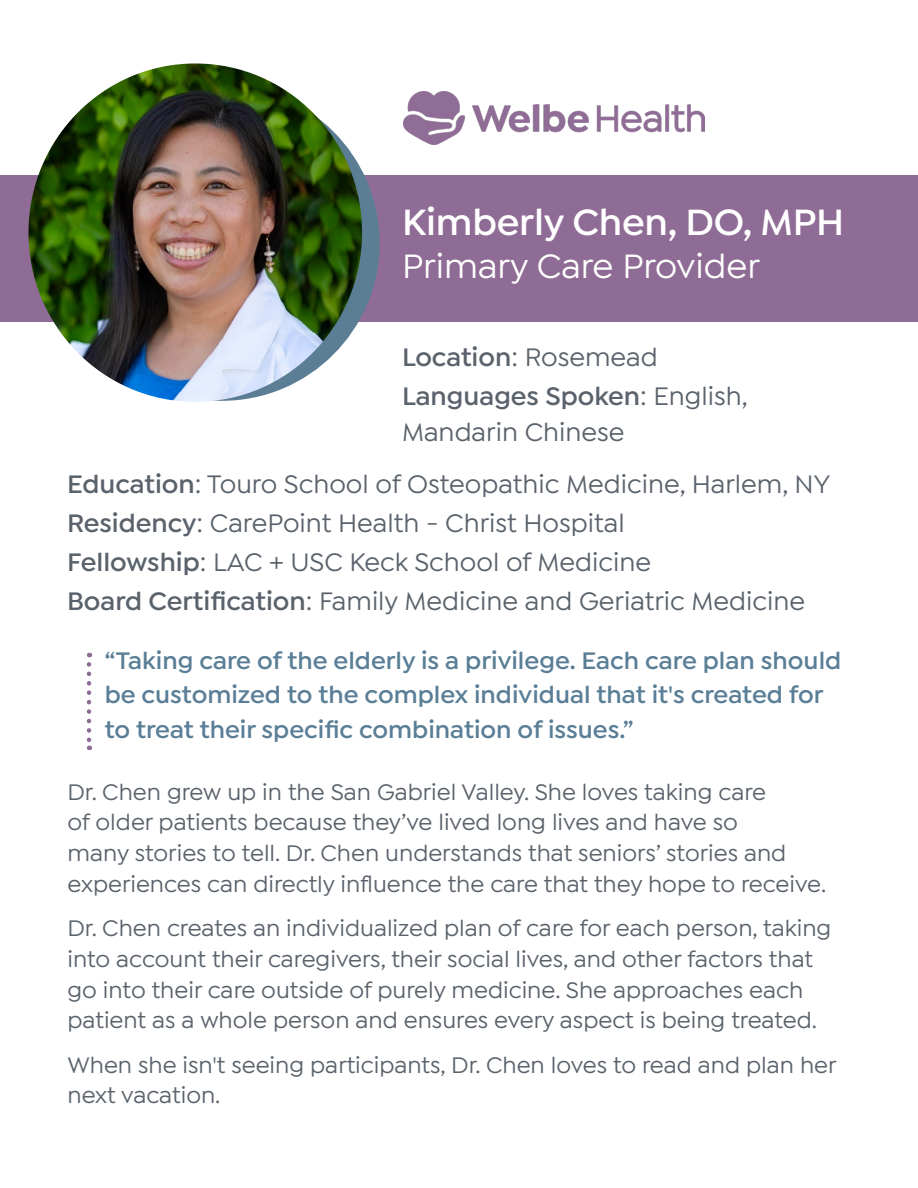
<style>
.page{position:relative;width:918px;height:1188px;background:#fff}
.page>*{position:absolute;margin:0;border:0;box-sizing:border-box;transform-origin:0 0}
.t1{font:600 39px "Isidora Sans";letter-spacing:-.005em;color:#fff}
.t2{font:500 36px "Isidora Sans";color:#fff}
.t3{font:500 27px/39.2px "Isidora Sans";color:#5a626c}
.t4{font:600 27px/39.2px "Isidora Sans";color:#5a626c}
.t5{font:600 25.5px/34.5px "Isidora Sans";color:#597e96}
.t6{font:500 24px/30.8px "Isidora Sans";color:#5a626c}
.s1{font-weight:500}
.s2{font-weight:600}
</style>
<div class="page">
<img style="left:404px;top:92px;width:300px;height:53px">
<div style="left:0;top:176px;width:918px;height:146px;background:#8f6c95"></div>
<img style="left:28px;top:63px;width:334px;height:339px">
<svg style="left:87px;top:664px;width:4px;height:86px"></svg>
<h1 class="t1" style="left:402px;top:199px;width:444px">Kimberly Chen, DO, MPH</h1>
<h2 class="t2" style="left:402px;top:246px;width:360px">Primary Care Provider</h2>
<p class="t4" style="left:402px;top:338px;width:347px">Location<span class="s1">: Rosemead<br></span>Languages Spoken<span class="s1">: English,</span></p>
<p class="t3" style="left:67px;top:407px;width:765px;line-height:51.2px;text-indent:335px">Mandarin Chinese<br><span class="s2">Education</span>: Touro School of Osteopathic Medicine, Harlem, NY</p>
<p class="t3" style="left:67px;top:503px;width:739px"><span class="s2">Residency</span>: CarePoint Health - Christ Hospital<br><span class="s2">Fellowship</span>: LAC + USC Keck School of Medicine<br><span class="s2">Board Certification</span>: Family Medicine and Geriatric Medicine</p>
<p class="t5" style="left:105px;top:643px;width:738px">“Taking care of the elderly is a privilege. Each care plan should be customized to the complex individual that it's created for to treat their specific combination of issues.”</p>
<p class="t6" style="left:68px;top:776px;width:760px">Dr. Chen grew up in the San Gabriel Valley. She loves taking care<br>of older patients because they’ve lived long lives and have so<br>many stories to tell. Dr. Chen understands that seniors’ stories and experiences can directly influence the care that they hope to receive.</p>
<p class="t6" style="left:68px;top:913px;width:765px">Dr. Chen creates an individualized plan of care for each person, taking into account their caregivers, their social lives, and other factors that go into their care outside of purely medicine. She approaches each patient as a whole person and ensures every aspect is being treated.</p>
<p class="t6" style="left:68px;top:1049px;width:771px">When she isn't seeing participants, Dr. Chen loves to read and plan her next vacation.</p>
</div>
